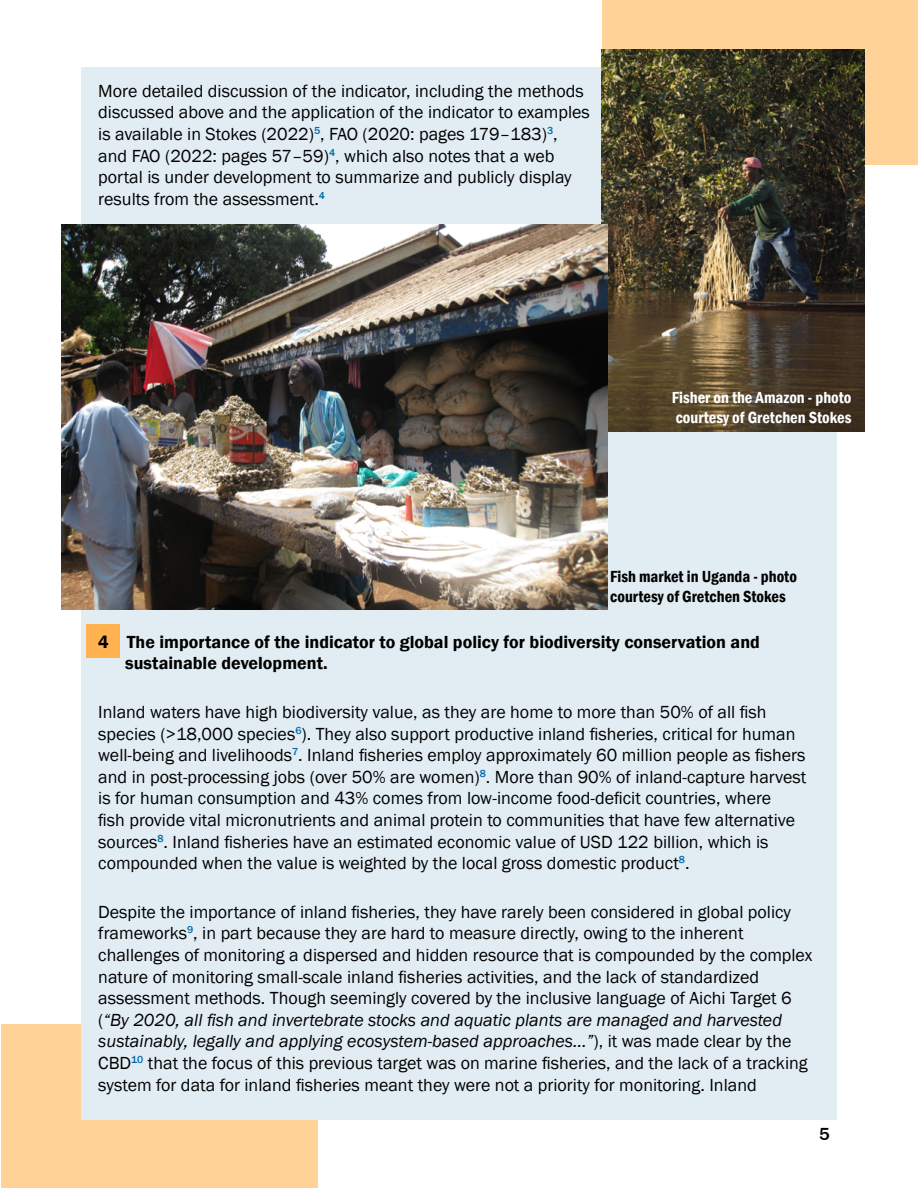
<style>
.page{position:relative;width:918px;height:1188px;background:#fff}
.page>*{position:absolute;margin:0;border:0;box-sizing:border-box;transform-origin:0 0}
.t1{font:18px/21.6px "Franklin Gothic";color:#000}
.t2{font:600 18px/21.6px "Franklin Gothic";color:#000}
.t3{font:500 18px "Franklin Gothic";color:#000}
.t4{font:600 condensed 16.5px/19.8px "Franklin Gothic";color:#000}
.t5{font:600 condensed 16.5px/19.8px "Franklin Gothic";color:#fff}
.s1{font-style:italic}
</style>
<div class="page">
<div style="left:1px;top:1024px;width:316px;height:164px;background:#ffd298"></div>
<div style="left:602px;top:1px;width:316px;height:164px;background:#ffd298"></div>
<div style="left:81px;top:68px;width:756px;height:1052px;background:#e1edf3"></div>
<div style="left:87px;top:624px;width:33px;height:34px;background:#ffb24e"></div>
<img style="left:602px;top:50px;width:262px;height:381px">
<img style="left:62px;top:225px;width:545px;height:384px">
<p class="t1" style="left:98px;top:80px;width:493px">More detailed discussion of the indicator, including the methods discussed above and the application of the indicator to examples is available in Stokes (2022)<sup>5</sup>, FAO (2020: pages 179–183)<sup>3</sup>, and FAO (2022: pages 57–59)<sup>4</sup>, which also notes that a web portal is under development to summarize and publicly display results from the assessment.<sup>4</sup></p>
<p class="t5" style="left:672px;top:387px;width:181px">Fisher on the Amazon - photo courtesy of Gretchen Stokes</p>
<p class="t4" style="left:610px;top:566px;width:188px">Fish market in Uganda - photo courtesy of Gretchen Stokes</p>
<p class="t2" style="left:125px;top:631px;width:636px;text-indent:-27px">4 The importance of the indicator to global policy for biodiversity conservation and sustainable development.</p>
<p class="t1" style="left:98px;top:702px;width:710px">Inland waters have high biodiversity value, as they are home to more than 50% of all fish species (&gt;18,000 species<sup>6</sup>). They also support productive inland fisheries, critical for human well-being and livelihoods<sup>7</sup>. Inland fisheries employ approximately 60 million people as fishers and in post-processing jobs (over 50% are women)<sup>8</sup>. More than 90% of inland-capture harvest is for human consumption and 43% comes from low-income food-deficit countries, where<br>fish provide vital micronutrients and animal protein to communities that have few alternative sources<sup>8</sup>. Inland fisheries have an estimated economic value of USD 122 billion, which is compounded when the value is weighted by the local gross domestic product<sup>8</sup>.</p>
<p class="t1" style="left:98px;top:901px;width:716px">Despite the importance of inland fisheries, they have rarely been considered in global policy frameworks<sup>9</sup>, in part because they are hard to measure directly, owing to the inherent challenges of monitoring a dispersed and hidden resource that is compounded by the complex nature of monitoring small-scale inland fisheries activities, and the lack of standardized assessment methods. Though seemingly covered by the inclusive language of Aichi Target 6 (<span class="s1">“By 2020, all fish and invertebrate stocks and aquatic plants are managed and harvested sustainably, legally and applying ecosystem-based approaches…”</span>), it was made clear by the CBD<sup>10</sup> that the focus of this previous target was on marine fisheries, and the lack of a tracking system for data for inland fisheries meant they were not a priority for monitoring. Inland</p>
<p class="t3" style="left:819px;top:1123px;width:12px">5</p>
</div>
